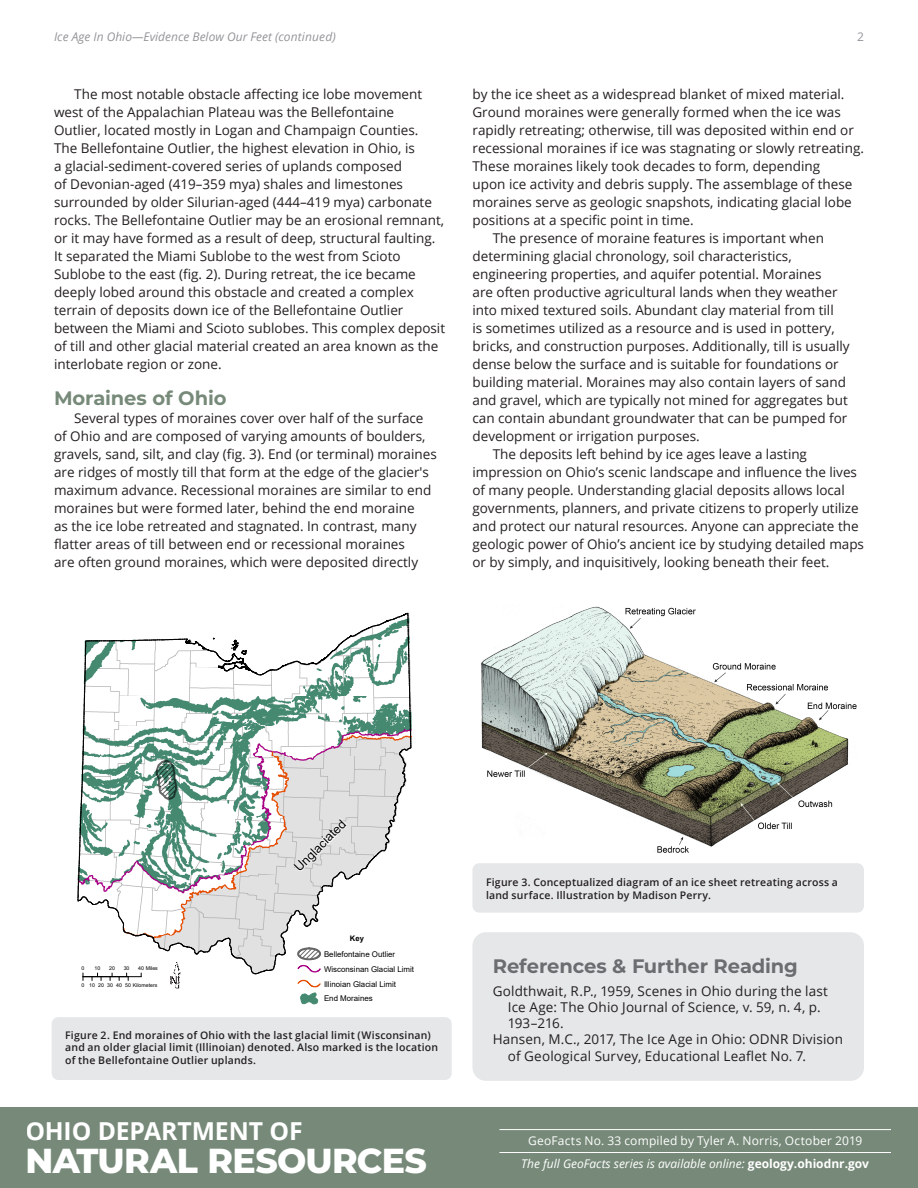
<style>
.page{position:relative;width:918px;height:1188px;background:#fff}
.page>*{position:absolute;margin:0;border:0;box-sizing:border-box;transform-origin:0 0}
.t1{font:800 34.65px "Montserrat";letter-spacing:-.02em;color:#fff}
.t2{font:700 24.75px "Open Sans";letter-spacing:-.005em;color:#fff}
.Subheadding{font:700 19.5px "Montserrat";letter-spacing:-.005em;color:#6c6d70}
.Subheadding-2{font:700 19.5px "Montserrat";letter-spacing:-.01em;color:#778a79}
.Body_Content_Open_Sa{font:13.5px/18px "Open Sans";color:#231f20}
.Further_Reading{font:13.5px/16.2px "Open Sans";letter-spacing:.01em;color:#231f20}
.t3{font:12.75px "Arial";color:#000}
.Footer_Text{font:italic 12px "Open Sans";color:#fff}
.Footer_Text-2{font:12px "Open Sans";letter-spacing:.015em;color:#fff}
.Page_2_Header_Text{font:italic 12px "Open Sans";color:#939598}
.t4{font:12px "Open Sans";color:#939598}
.t5{font:600 10.5px/12.6px "Open Sans";letter-spacing:.02em;color:#231f20}
.t6{font:7.95px/14.9px "Arial";color:#000}
.t7{font:700 7.65px "Arial";color:#000}
.t8{font:5.25px "Arial";color:#000}
.s1{font-weight:700;font-style:normal}
</style>
<div class="page">
<div style="left:0;top:1107px;width:918px;height:81px;background:#778a79"></div>
<hr style="left:499px;top:1129px;width:392px;height:1px;background:#fff">
<hr style="left:499px;top:1152px;width:392px;height:1px;background:#fff">
<div style="left:472px;top:932px;width:392px;height:149px;background:#e6e7e9;border-radius:14px"></div>
<div style="left:472px;top:863px;width:392px;height:50px;background:#e6e7e9;border-radius:7px"></div>
<img style="left:481px;top:606px;width:376px;height:247px">
<svg style="left:77px;top:612px;width:335px;height:393px"></svg>
<div style="left:52px;top:1017px;width:400px;height:63px;background:#e6e7e9;border-radius:7px"></div>
<p class="Page_2_Header_Text" style="left:54px;top:28px;width:283px">Ice Age In Ohio—Evidence Below Our Feet (continued)</p>
<p class="t4" style="left:857px;top:28px;width:8px">2</p>
<p class="Body_Content_Open_Sa" style="left:54px;top:85px;width:393px;text-indent:20px">The most notable obstacle affecting ice lobe movement west of the Appalachian Plateau was the Bellefontaine<br>Outlier, located mostly in Logan and Champaign Counties.<br>The Bellefontaine Outlier, the highest elevation in Ohio, is<br>a glacial-sediment-covered series of uplands composed<br>of Devonian-aged (419–359 mya) shales and limestones surrounded by older Silurian-aged (444–419 mya) carbonate rocks. The Bellefontaine Outlier may be an erosional remnant, or it may have formed as a result of deep, structural faulting.<br>It separated the Miami Sublobe to the west from Scioto Sublobe to the east (fig. 2). During retreat, the ice became deeply lobed around this obstacle and created a complex terrain of deposits down ice of the Bellefontaine Outlier between the Miami and Scioto sublobes. This complex deposit of till and other glacial material created an area known as the interlobate region or zone.</p>
<p class="Subheadding-2" style="left:54px;top:384px;width:174px">Moraines of Ohio</p>
<p class="Body_Content_Open_Sa" style="left:54px;top:409px;width:384px;text-indent:20px">Several types of moraines cover over half of the surface of Ohio and are composed of varying amounts of boulders, gravels, sand, silt, and clay (fig. 3). End (or terminal) moraines are ridges of mostly till that form at the edge of the glacier's maximum advance. Recessional moraines are similar to end moraines but were formed later, behind the end moraine<br>as the ice lobe retreated and stagnated. In contrast, many flatter areas of till between end or recessional moraines<br>are often ground moraines, which were deposited directly</p>
<p class="Body_Content_Open_Sa" style="left:472px;top:85px;width:393px">by the ice sheet as a widespread blanket of mixed material.<br>Ground moraines were generally formed when the ice was rapidly retreating; otherwise, till was deposited within end or recessional moraines if ice was stagnating or slowly retreating.<br>These moraines likely took decades to form, depending<br>upon ice activity and debris supply. The assemblage of these moraines serve as geologic snapshots, indicating glacial lobe positions at a specific point in time.</p>
<p class="Body_Content_Open_Sa" style="left:472px;top:229px;width:379px;text-indent:20px">The presence of moraine features is important when determining glacial chronology, soil characteristics, engineering properties, and aquifer potential. Moraines<br>are often productive agricultural lands when they weather into mixed textured soils. Abundant clay material from till<br>is sometimes utilized as a resource and is used in pottery, bricks, and construction purposes. Additionally, till is usually dense below the surface and is suitable for foundations or building material. Moraines may also contain layers of sand and gravel, which are typically not mined for aggregates but can contain abundant groundwater that can be pumped for development or irrigation purposes.</p>
<p class="Body_Content_Open_Sa" style="left:472px;top:445px;width:393px;text-indent:20px">The deposits left behind by ice ages leave a lasting impression on Ohio’s scenic landscape and influence the lives of many people. Understanding glacial deposits allows local governments, planners, and private citizens to properly utilize and protect our natural resources. Anyone can appreciate the geologic power of Ohio’s ancient ice by studying detailed maps or by simply, and inquisitively, looking beneath their feet.</p>
<p class="t3" style="left:290px;top:863px;width:69px;rotate:-45deg">Unglaciated</p>
<p class="t8" style="left:82px;top:965px;width:4px">0</p>
<p class="t8" style="left:95px;top:965px;width:7px">10</p>
<p class="t8" style="left:109px;top:965px;width:7px">20</p>
<p class="t8" style="left:124px;top:965px;width:7px">30</p>
<p class="t8" style="left:138px;top:965px;width:21px">40 Miles</p>
<p class="t8" style="left:82px;top:981px;width:77px">0 10 20 30 40 50 Kilometers</p>
<p class="t7" style="left:350px;top:933px;width:15px">Key</p>
<p class="t6" style="left:324px;top:946px;width:92px">Bellefontaine Outlier<br>Wisconsinan Glacial Limit<br>Illinoian Glacial Limit<br>End Moraines</p>
<p class="t5" style="left:65px;top:1028px;width:375px">Figure 2. End moraines of Ohio with the last glacial limit (Wisconsinan) and an older glacial limit (Illinoian) denoted. Also marked is the location of the Bellefontaine Outlier uplands.</p>
<h2 class="t2" style="left:25px;top:1114px;width:279px">OHIO DEPARTMENT OF</h2>
<h1 class="t1" style="left:25px;top:1136px;width:403px">NATURAL RESOURCES</h1>
<p class="t5" style="left:486px;top:876px;width:354px">Figure 3. Conceptualized diagram of an ice sheet retreating across a land surface. Illustration by Madison Perry.</p>
<p class="Subheadding" style="left:493px;top:952px;width:307px">References &amp; Further Reading</p>
<p class="Further_Reading" style="left:508px;top:982px;width:322px;text-indent:-15px">Goldthwait, R.P., 1959, Scenes in Ohio during the last<br>Ice Age: The Ohio Journal of Science, v. 59, n. 4, p.<br>193–216.</p>
<p class="Further_Reading" style="left:508px;top:1031px;width:337px;text-indent:-15px">Hansen, M.C., 2017, The Ice Age in Ohio: ODNR Division of Geological Survey, Educational Leaflet No. 7.</p>
<p class="Footer_Text-2" style="left:528px;top:1133px;width:336px">GeoFacts No. 33 compiled by Tyler A. Norris, October 2019</p>
<p class="Footer_Text" style="left:521px;top:1156px;width:349px">The full GeoFacts series is available online: <span class="s1">geology.ohiodnr.gov</span></p>
</div>
